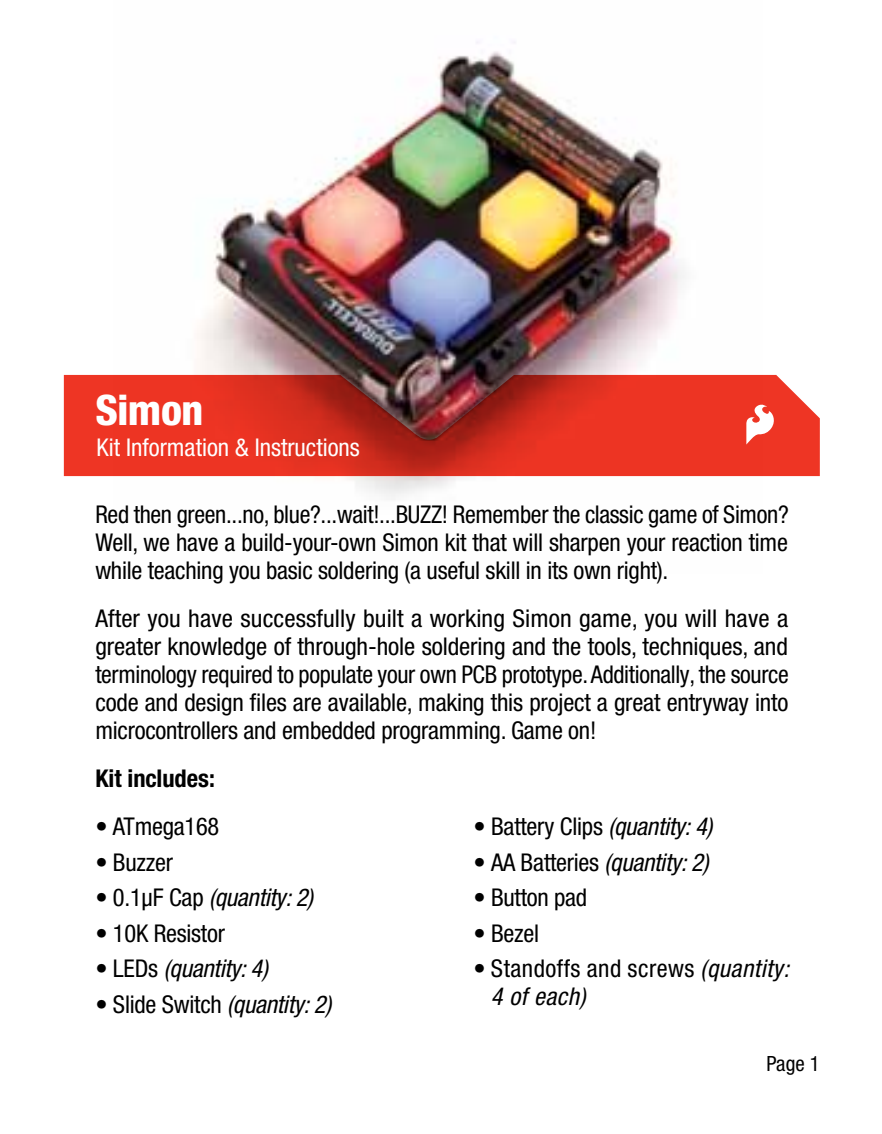
<style>
.page{position:relative;width:882px;height:1134px;background:#fff}
.page>*{position:absolute;margin:0;border:0;box-sizing:border-box;transform-origin:0 0}
.t1{font:800 condensed 42px "Helvetica Neue LT Pro";letter-spacing:-.01em;color:#fff}
.t2{font:condensed 24.5px/28px "Helvetica Neue LT Pro";letter-spacing:-.01em;color:#000;text-align:justify}
.t3{font:italic condensed 24.5px "Helvetica Neue LT Pro";letter-spacing:-.01em;color:#000}
.t4{font:condensed 24.5px/28px "Helvetica Neue LT Pro";letter-spacing:.02em;color:#000}
.t5{font:condensed 24.5px "Helvetica Neue LT Pro";color:#fff}
.t6{font:700 condensed 24.5px "Helvetica Neue LT Pro";color:#000}
.t7{font:condensed 21px "Helvetica Neue LT Pro";color:#000}
.s1{font-style:normal}
.s2{font-style:italic}
</style>
<div class="page">
<svg style="left:64px;top:375px;width:756px;height:101px;background:#ef4738"></svg>
<img style="left:113px;top:41px;width:650px;height:459px">
<img style="left:216px;top:54px;width:454px;height:386px">
<svg style="left:746px;top:403px;width:31px;height:42px"></svg>
<h1 class="t1" style="left:95px;top:384px;width:110px">Simon</h1>
<p class="t5" style="left:97px;top:433px;width:265px">Kit Information &amp; Instructions</p>
<p class="t2" style="left:95px;top:500px;width:695px">Red then green...no, blue?...wait!...BUZZ! Remember the classic game of Simon?<br>Well, we have a build-your-own Simon kit that will sharpen your reaction time while teaching you basic soldering (a useful skill in its own right).</p>
<p class="t2" style="left:95px;top:604px;width:695px">After you have successfully built a working Simon game, you will have a greater knowledge of through-hole soldering and the tools, techniques, and terminology required to populate your own PCB prototype. Additionally, the source code and design files are available, making this project a great entryway into microcontrollers and embedded programming. Game on!</p>
<p class="t6" style="left:95px;top:764px;width:121px">Kit includes:</p>
<p class="t2" style="left:95px;top:812px;width:125px">• ATmega168</p>
<p class="t2" style="left:95px;top:848px;width:79px">• Buzzer</p>
<p class="t3" style="left:95px;top:883px;width:219px"><span class="s1">• 0.1μF Cap</span> (quantity: 2)</p>
<p class="t2" style="left:95px;top:919px;width:131px">• 10K Resistor</p>
<p class="t3" style="left:95px;top:954px;width:174px"><span class="s1">• LEDs</span> (quantity: 4)</p>
<p class="t2" style="left:95px;top:990px;width:237px">• Slide Switch <span class="s2">(quantity: 2)</span></p>
<p class="t2" style="left:473px;top:812px;width:241px">• Battery Clips <span class="s2">(quantity: 4)</span></p>
<p class="t2" style="left:473px;top:848px;width:237px">• AA Batteries <span class="s2">(quantity: 2)</span></p>
<p class="t2" style="left:473px;top:883px;width:115px">• Button pad</p>
<p class="t2" style="left:473px;top:919px;width:67px">• Bezel</p>
<p class="t4" style="left:491px;top:955px;width:300px;text-indent:-18px">• Standoffs and screws <span class="s2">(quantity:<br>4 of each)</span></p>
<p class="t7" style="left:766px;top:1052px;width:55px">Page 1</p>
</div>
